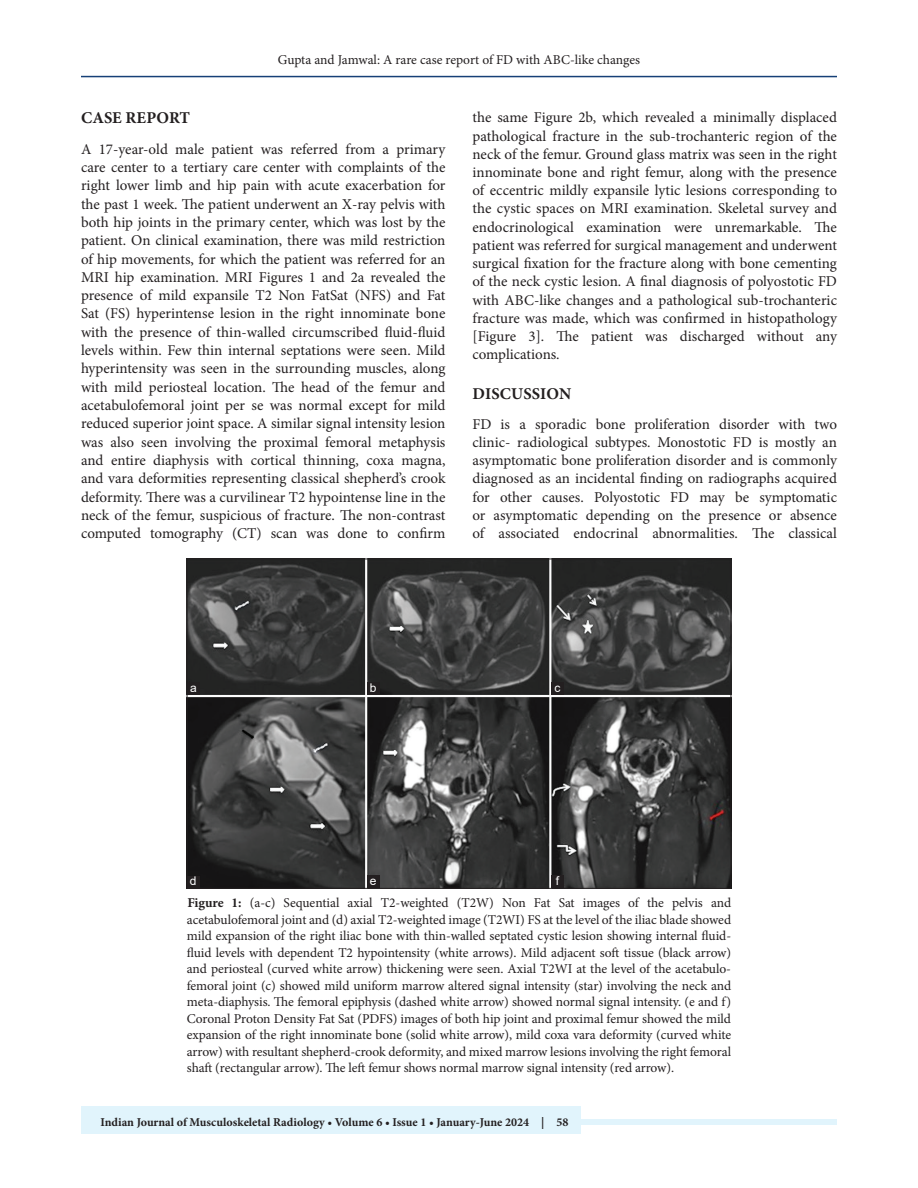
<style>
.page{position:relative;width:918px;height:1188px;background:#fff}
.page>*{position:absolute;margin:0;border:0;box-sizing:border-box;transform-origin:0 0}
.t1{font:700 16.5px "Minion Pro";letter-spacing:.01em;color:#231f20}
.TX{font:15px/18.3px "Minion Pro";letter-spacing:-.005em;color:#231f20;text-align:justify}
.FGC{font:13.5px/16.5px "Minion Pro";letter-spacing:-.005em;color:#231f20;text-align:justify}
.JF{font:700 12px "Minion Pro";color:#231f20}
.LABEL{font:12px "Arial";color:#fff}
.s1{font-weight:700}
</style>
<div class="page">
<hr style="left:81px;top:76px;width:756px;height:1px;background:#164077">
<div style="left:81px;top:1119px;width:756px;height:6px;background:#e1f4fc"></div>
<div style="left:81px;top:1106px;width:499px;height:28px;background:#e1f4fc"></div>
<img style="left:189px;top:561px;width:540px;height:326px">
<div style="left:187px;top:682px;width:13px;height:13px;background:#231f20"></div>
<div style="left:367px;top:682px;width:13px;height:13px;background:#231f20"></div>
<div style="left:551px;top:682px;width:13px;height:13px;background:#231f20"></div>
<div style="left:187px;top:876px;width:13px;height:12px;background:#231f20"></div>
<div style="left:367px;top:875px;width:13px;height:13px;background:#231f20"></div>
<div style="left:551px;top:876px;width:13px;height:12px;background:#231f20"></div>
<p class="FGC" style="left:278px;top:51px;width:364px">Gupta and Jamwal: A rare case report of FD with ABC-like changes</p>
<h1 class="t1" style="left:81px;top:106px;width:111px">CASE REPORT</h1>
<p class="TX" style="left:81px;top:140px;width:366px">A 17-year-old male patient was referred from a primary care center to a tertiary care center with complaints of the right lower limb and hip pain with acute exacerbation for the past 1 week. The patient underwent an X-ray pelvis with both hip joints in the primary center, which was lost by the patient. On clinical examination, there was mild restriction of hip movements, for which the patient was referred for an MRI hip examination. MRI Figures 1 and 2a revealed the presence of mild expansile T2 Non FatSat (NFS) and Fat Sat (FS) hyperintense lesion in the right innominate bone with the presence of thin-walled circumscribed fluid-fluid levels within. Few thin internal septations were seen. Mild hyperintensity was seen in the surrounding muscles, along with mild periosteal location. The head of the femur and acetabulofemoral joint per se was normal except for mild reduced superior joint space. A similar signal intensity lesion was also seen involving the proximal femoral metaphysis and entire diaphysis with cortical thinning, coxa magna, and vara deformities representing classical shepherd’s crook deformity. There was a curvilinear T2 hypointense line in the neck of the femur, suspicious of fracture. The non-contrast computed tomography (CT) scan was done to confirm</p>
<p class="TX" style="left:472px;top:108px;width:366px">the same Figure 2b, which revealed a minimally displaced pathological fracture in the sub-trochanteric region of the neck of the femur. Ground glass matrix was seen in the right innominate bone and right femur, along with the presence of eccentric mildly expansile lytic lesions corresponding to the cystic spaces on MRI examination. Skeletal survey and endocrinological examination were unremarkable. The patient was referred for surgical management and underwent surgical fixation for the fracture along with bone cementing of the neck cystic lesion. A final diagnosis of polyostotic FD with ABC-like changes and a pathological sub-trochanteric fracture was made, which was confirmed in histopathology [Figure 3]. The patient was discharged without any complications.</p>
<h1 class="t1" style="left:473px;top:382px;width:100px">DISCUSSION</h1>
<p class="TX" style="left:472px;top:415px;width:366px">FD is a sporadic bone proliferation disorder with two clinic- radiological subtypes. Monostotic FD is mostly an asymptomatic bone proliferation disorder and is commonly diagnosed as an incidental finding on radiographs acquired for other causes. Polyostotic FD may be symptomatic or asymptomatic depending on the presence or absence of associated endocrinal abnormalities. The classical</p>
<p class="LABEL" style="left:190px;top:680px;width:8px">a</p>
<p class="LABEL" style="left:370px;top:680px;width:8px">b</p>
<p class="LABEL" style="left:555px;top:680px;width:7px">c</p>
<p class="LABEL" style="left:190px;top:873px;width:8px">d</p>
<p class="LABEL" style="left:370px;top:873px;width:8px">e</p>
<p class="LABEL" style="left:556px;top:873px;width:5px">f</p>
<p class="FGC" style="left:187px;top:895px;width:546px"><span class="s1">Figure 1:</span> (a-c) Sequential axial T2-weighted (T2W) Non Fat Sat images of the pelvis and acetabulofemoral joint and (d) axial T2-weighted image (T2WI) FS at the level of the iliac blade showed mild expansion of the right iliac bone with thin-walled septated cystic lesion showing internal fluid&shy;fluid levels with dependent T2 hypointensity (white arrows). Mild adjacent soft tissue (black arrow) and periosteal (curved white arrow) thickening were seen. Axial T2WI at the level of the acetabulo&shy;femoral joint (c) showed mild uniform marrow altered signal intensity (star) involving the neck and meta-diaphysis. The femoral epiphysis (dashed white arrow) showed normal signal intensity. (e and f)<br>Coronal Proton Density Fat Sat (PDFS) images of both hip joint and proximal femur showed the mild expansion of the right innominate bone (solid white arrow), mild coxa vara deformity (curved white arrow) with resultant shepherd-crook deformity, and mixed marrow lesions involving the right femoral shaft (rectangular arrow). The left femur shows normal marrow signal intensity (red arrow).</p>
<p class="JF" style="left:100px;top:1113px;width:469px">Indian Journal of Musculoskeletal Radiology • Volume 6 • Issue 1 • January-June 2024 | 58</p>
</div>
